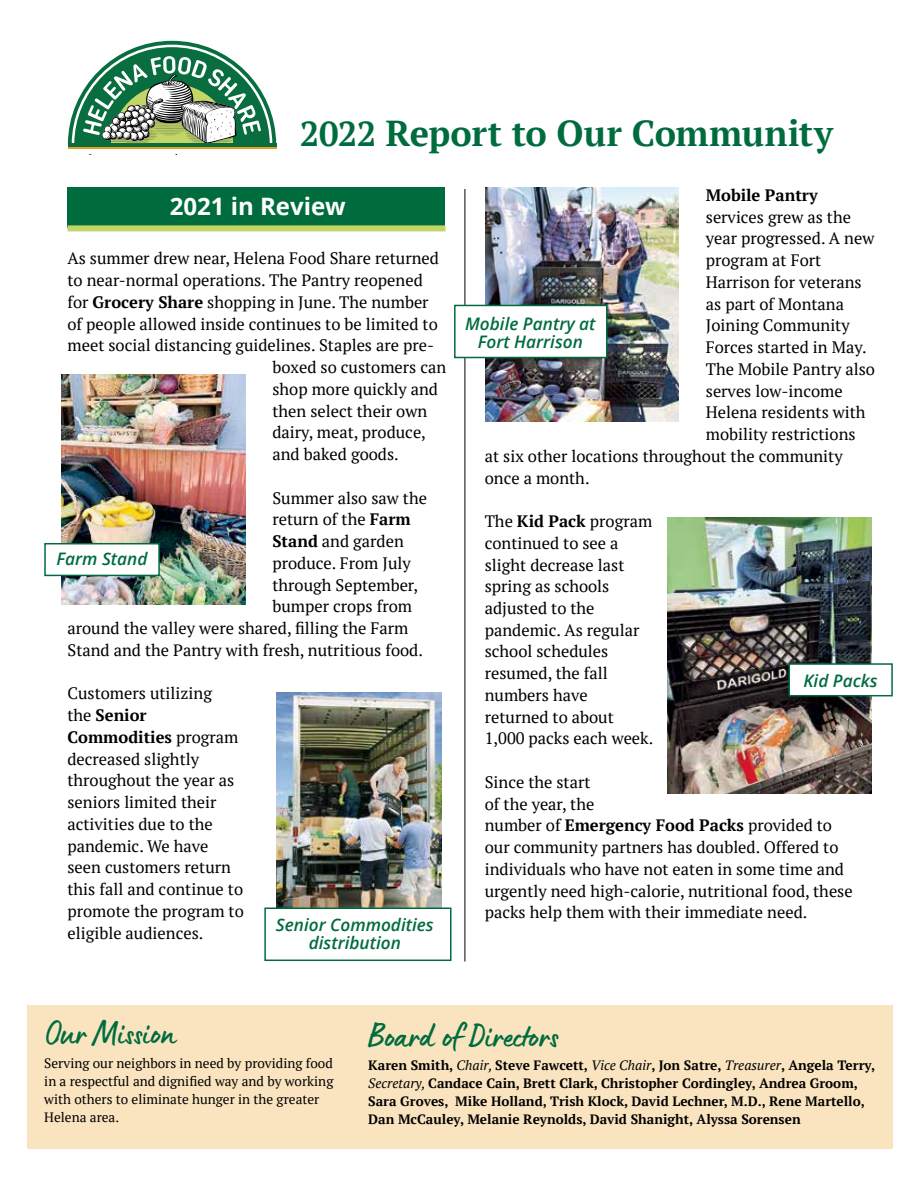
<style>
.page{position:relative;width:918px;height:1188px;background:#fff}
.page>*{position:absolute;margin:0;border:0;box-sizing:border-box;transform-origin:0 0}
.t1{font:36px "Lumios Marker";color:#006c3e}
.t2{font:700 36px "PT Serif";letter-spacing:-.005em;color:#006c3e}
.t3{font:700 24px "Open Sans";color:#fff}
.t4{font:italic 600 17.25px/18px "Open Sans";color:#006c3e;text-align:center}
.t5{font:16.5px/21.8px "PT Serif";color:#000}
.t6{font:700 16.5px "PT Serif";color:#000}
.t7{font:700 13.5px/18px "PT Serif";color:#000}
.t8{font:13.5px/18px "PT Serif";color:#000}
.s1{font-size:34.5px}
.s2{font-weight:700}
.s3{font-weight:400;font-style:italic}
</style>
<div class="page">
<img style="left:62px;top:374px;width:183px;height:230px">
<img style="left:277px;top:692px;width:165px;height:216px">
<div style="left:264px;top:908px;width:188px;height:53px;background:#fff;border:2px solid #006c3e"></div>
<div style="left:27px;top:1005px;width:866px;height:143px;background:#fae4c0"></div>
<hr style="left:465px;top:189px;width:1px;height:773px;background:#000">
<hr style="left:68px;top:146px;width:208px;height:3px;background:#e99f1f">
<svg style="left:68px;top:41px;width:208px;height:106px"></svg>
<div style="left:68px;top:188px;width:378px;height:40px;background:#006c3e"></div>
<div style="left:68px;top:225px;width:378px;height:6px;background:#c2d566"></div>
<img style="left:485px;top:188px;width:194px;height:234px">
<img style="left:668px;top:518px;width:204px;height:275px">
<div style="left:454px;top:305px;width:154px;height:53px;background:#fff;border:2px solid #006c3e"></div>
<div style="left:44px;top:543px;width:116px;height:33px;background:#fff;border:2px solid #006c3e"></div>
<div style="left:789px;top:663px;width:104px;height:33px;background:#fff;border:2px solid #006c3e"></div>
<h1 class="t2" style="left:300px;top:109px;width:535px"><span class="s1">2022</span> Report to Our Community</h1>
<h2 class="t3" style="left:170px;top:190px;width:178px">2021 in Review</h2>
<p class="t5" style="left:68px;top:248px;width:373px">As summer drew near, Helena Food Share returned</p>
<p class="t5" style="left:68px;top:269px;width:357px">to near-normal operations. The Pantry reopened</p>
<p class="t5" style="left:68px;top:291px;width:363px">for <span class="s2">Grocery Share</span> shopping in June. The number</p>
<p class="t5" style="left:68px;top:313px;width:372px">of people allowed inside continues to be limited to</p>
<p class="t5" style="left:68px;top:335px;width:368px">meet social distancing guidelines. Staples are pre-</p>
<p class="t5" style="left:272px;top:356px;width:175px">boxed so customers can</p>
<p class="t5" style="left:272px;top:378px;width:167px">shop more quickly and</p>
<p class="t5" style="left:272px;top:400px;width:156px">then select their own</p>
<p class="t5" style="left:272px;top:421px;width:155px">dairy, meat, produce,</p>
<p class="t5" style="left:272px;top:443px;width:128px">and baked goods.</p>
<p class="t5" style="left:272px;top:487px;width:156px">Summer also saw the</p>
<p class="t5" style="left:272px;top:508px;width:140px">return of the <span class="s2">Farm</span></p>
<p class="t5" style="left:272px;top:530px;width:133px"><span class="s2">Stand</span> and garden</p>
<p class="t5" style="left:272px;top:552px;width:140px">produce. From July</p>
<p class="t5" style="left:272px;top:574px;width:147px">through September,</p>
<p class="t5" style="left:272px;top:595px;width:141px">bumper crops from</p>
<p class="t5" style="left:68px;top:617px;width:342px">around the valley were shared, filling the Farm</p>
<p class="t5" style="left:68px;top:639px;width:357px">Stand and the Pantry with fresh, nutritious food.</p>
<p class="t5" style="left:68px;top:682px;width:178px">Customers utilizing<br>the <span class="s2">Senior<br>Commodities</span> program decreased slightly throughout the year as seniors limited their activities due to the pandemic. We have seen customers return this fall and continue to promote the program to eligible audiences.</p>
<p class="t4" style="left:57px;top:549px;width:92px">Farm Stand</p>
<p class="t4" style="left:276px;top:915px;width:159px">Senior Commodities distribution</p>
<p class="t6" style="left:706px;top:184px;width:113px">Mobile Pantry</p>
<p class="t5" style="left:706px;top:206px;width:147px">services grew as the</p>
<p class="t5" style="left:706px;top:227px;width:170px">year progressed. A new</p>
<p class="t5" style="left:706px;top:249px;width:117px">program at Fort</p>
<p class="t5" style="left:706px;top:271px;width:157px">Harrison for veterans</p>
<p class="t5" style="left:706px;top:293px;width:140px">as part of Montana</p>
<p class="t5" style="left:706px;top:314px;width:145px">Joining Community</p>
<p class="t5" style="left:706px;top:336px;width:162px">Forces started in May.</p>
<p class="t5" style="left:706px;top:358px;width:171px">The Mobile Pantry also</p>
<p class="t5" style="left:706px;top:380px;width:138px">serves low-income</p>
<p class="t5" style="left:706px;top:401px;width:161px">Helena residents with</p>
<p class="t5" style="left:706px;top:423px;width:151px">mobility restrictions</p>
<p class="t5" style="left:485px;top:445px;width:359px">at six other locations throughout the community</p>
<p class="t5" style="left:485px;top:467px;width:106px">once a month.</p>
<p class="t5" style="left:485px;top:510px;width:170px">The <span class="s2">Kid Pack</span> program continued to see a slight decrease last spring as schools adjusted to the pandemic. As regular school schedules resumed, the fall numbers have returned to about<br>1,000 packs each week.</p>
<p class="t5" style="left:485px;top:771px;width:369px">Since the start<br>of the year, the<br>number of <span class="s2">Emergency Food Packs</span> provided to our community partners has doubled. Offered to individuals who have not eaten in some time and urgently need high-calorie, nutritional food, these packs help them with their immediate need.</p>
<p class="t4" style="left:465px;top:314px;width:132px">Mobile Pantry at<br>Fort Harrison</p>
<p class="t4" style="left:804px;top:671px;width:76px">Kid Packs</p>
<h1 class="t1" style="left:44px;top:1010px;width:133px">Our Mission</h1>
<p class="t8" style="left:44px;top:1054px;width:291px">Serving our neighbors in need by providing food in a respectful and dignified way and by working with others to eliminate hunger in the greater Helena area.</p>
<h1 class="t1" style="left:368px;top:1012px;width:192px">Board of Directors</h1>
<p class="t7" style="left:368px;top:1056px;width:508px">Karen Smith, <span class="s3">Chair,</span> Steve Fawcett, <span class="s3">Vice Chair</span>, Jon Satre, <span class="s3">Treasurer</span>, Angela Terry, <span class="s3">Secretary,</span> Candace Cain, Brett Clark, Christopher Cordingley, Andrea Groom, Sara Groves, Mike Holland, Trish Klock, David Lechner, M.D., Rene Martello, Dan McCauley, Melanie Reynolds, David Shanight, Alyssa Sorensen</p>
</div>
